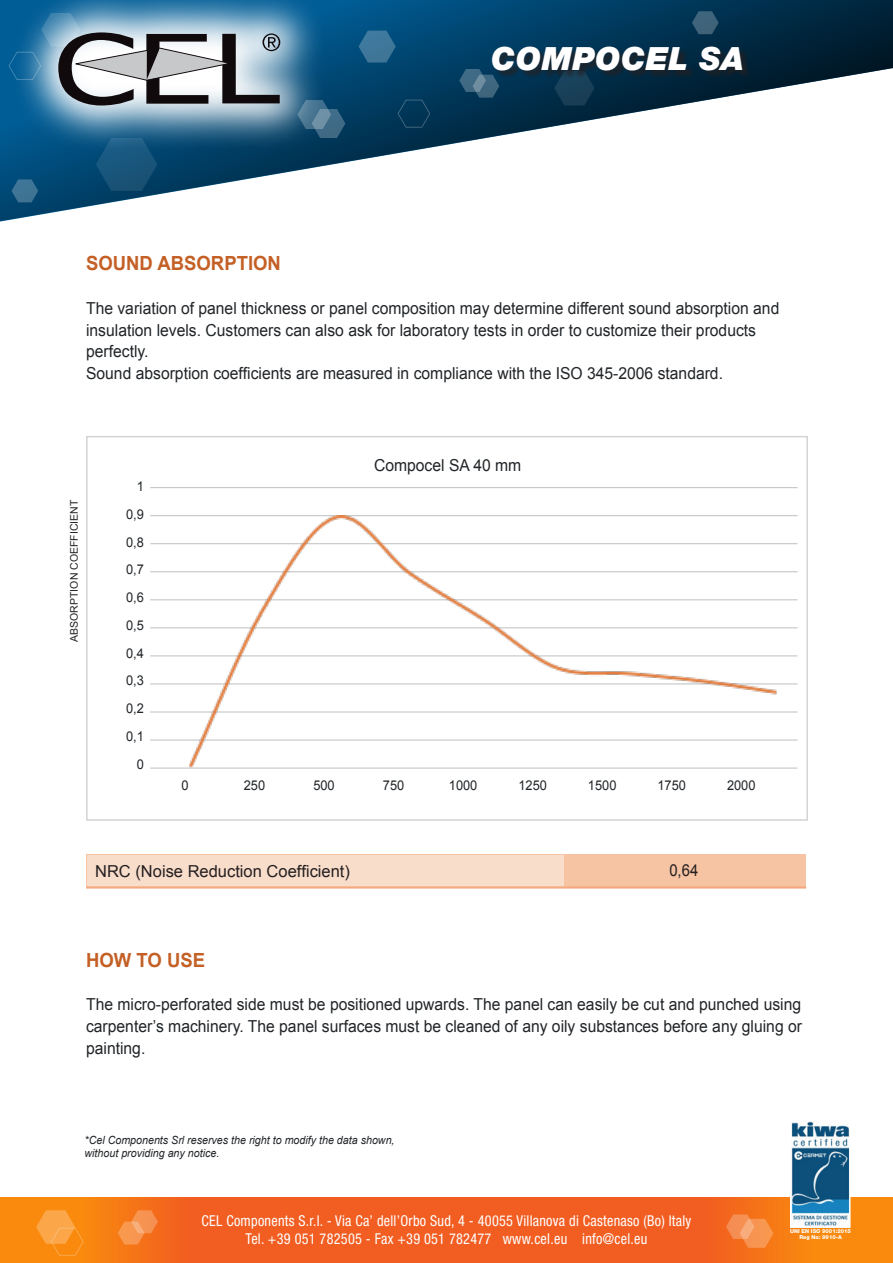
<style>
.page{position:relative;width:893px;height:1263px;background:#fff}
.page>*{position:absolute;margin:0;border:0;box-sizing:border-box;transform-origin:0 0}
.t1{font:italic 900 32.1px "Helvetica Neue";letter-spacing:.01em;color:#fff}
.t2{font:700 19.5px "Arial";color:#c46026;scale:.95 1}
.t3{font:16.5px/21.8px "Arial";color:#212528;scale:.95 1}
.t4{font:16.5px "Arial";color:#231f20}
.t5{font:16.5px "Arial";color:#231f20;scale:.9 1}
.t6{font:condensed 15px/18px "Helvetica Neue";letter-spacing:.02em;color:#fff;text-align:center;scale:.95 1}
.t7{font:13.5px/27.8px "Arial";color:#212528;text-align:right;scale:.95 1}
.t8{font:italic 11.25px/13.5px "Arial";color:#212528;scale:.95 1}
.t9{font:10.5px "Arial";color:#231f20}
.t10{font:800 5.4px/6.3px "Helvetica Neue";color:#fff;text-align:center}
</style>
<div class="page">
<div style="left:86px;top:854px;width:478px;height:33px;background:#f9ddcb"></div>
<div style="left:564px;top:854px;width:242px;height:33px;background:#f6c3a3"></div>
<hr style="left:86px;top:855px;width:1px;height:31px;background:#f6c3a3">
<hr style="left:86px;top:854px;width:478px;height:1px;background:#f6c3a3">
<hr style="left:86px;top:886px;width:478px;height:2px;background:#f4a97e">
<hr style="left:564px;top:886px;width:242px;height:2px;background:#f4a97e">
<hr style="left:150px;top:487px;width:648px;height:1px;background:#212528">
<hr style="left:150px;top:515px;width:648px;height:1px;background:#212528">
<hr style="left:150px;top:543px;width:648px;height:1px;background:#212528">
<hr style="left:150px;top:571px;width:648px;height:1px;background:#212528">
<hr style="left:150px;top:599px;width:648px;height:1px;background:#212528">
<hr style="left:150px;top:627px;width:648px;height:1px;background:#212528">
<hr style="left:150px;top:655px;width:648px;height:1px;background:#212528">
<hr style="left:150px;top:683px;width:648px;height:1px;background:#212528">
<hr style="left:150px;top:712px;width:648px;height:1px;background:#212528">
<hr style="left:150px;top:740px;width:648px;height:1px;background:#212528">
<hr style="left:150px;top:768px;width:648px;height:1px;background:#212528">
<img style="left:190px;top:515px;width:588px;height:252px">
<div style="left:0;top:1197px;width:893px;height:66px;background:#f25d21"></div>
<div style="left:705px;top:1197px;width:188px;height:66px;background:linear-gradient(to right,#f3651d,#fb950a)"></div>
<div style="left:0;top:1197px;width:189px;height:66px;background:linear-gradient(to right,#fb950a,#f3661d)"></div>
<img style="left:792px;top:1122px;width:56px;height:104px">
<div style="left:790px;top:1120px;width:60px;height:108px;border:1px solid #fff"></div>
<svg style="left:36px;top:1210px;width:48px;height:46px;background:#f9972a"></svg>
<svg style="left:726px;top:1214px;width:47px;height:34px"></svg>
<svg style="left:118px;top:1210px;width:40px;height:34px"></svg>
<svg style="left:0;top:0;width:893px;height:222px"></svg>
<svg style="left:554px;top:39px;width:79px;height:66px;background:#07324d"></svg>
<svg style="left:96px;top:152px;width:61px;height:39px;background:#135076"></svg>
<svg style="left:397px;top:99px;width:34px;height:29px"></svg>
<svg style="left:326px;top:100px;width:19px;height:38px"></svg>
<svg style="left:459px;top:69px;width:40px;height:29px"></svg>
<svg style="left:692px;top:11px;width:27px;height:23px"></svg>
<svg style="left:12px;top:179px;width:26px;height:23px"></svg>
<svg style="left:359px;top:31px;width:37px;height:32px"></svg>
<svg style="left:12px;top:0;width:314px;height:152px;background:#357399"></svg>
<svg style="left:8px;top:13px;width:272px;height:93px"></svg>
<div style="left:493px;top:47px;width:258px;height:32px;background:#231f20;opacity:.75"></div>
<h1 class="t1" style="left:491px;top:39px;width:255px">COMPOCEL SA</h1>
<p class="t2" style="left:86px;top:251px;width:207px">SOUND ABSORPTION</p>
<p class="t3" style="left:86px;top:297px;width:731px">The variation of panel thickness or panel composition may determine different sound absorption and insulation levels. Customers can also ask for laboratory tests in order to customize their products perfectly.<br>Sound absorption coefficients are measured in compliance with the ISO 345-2006 standard.</p>
<p class="t9" style="left:67px;top:642px;width:143px;rotate:-90deg">ABSORPTION COEFFICIENT</p>
<p class="t7" style="left:126px;top:473px;width:20px">1<br>0,9<br>0,8<br>0,7<br>0,6<br>0,5<br>0,4<br>0,3<br>0,2<br>0,1<br>0</p>
<p class="t3" style="left:374px;top:454px;width:156px">Compocel SA 40 mm</p>
<p class="t7" style="left:181px;top:772px;width:9px">0</p>
<p class="t7" style="left:244px;top:772px;width:24px">250</p>
<p class="t7" style="left:313px;top:772px;width:24px">500</p>
<p class="t7" style="left:383px;top:772px;width:24px">750</p>
<p class="t7" style="left:449px;top:772px;width:32px">1000</p>
<p class="t7" style="left:518px;top:772px;width:32px">1250</p>
<p class="t7" style="left:588px;top:772px;width:32px">1500</p>
<p class="t7" style="left:657px;top:772px;width:32px">1750</p>
<p class="t7" style="left:727px;top:772px;width:32px">2000</p>
<p class="t4" style="left:95px;top:860px;width:256px">NRC (Noise Reduction Coefficient)</p>
<p class="t5" style="left:669px;top:860px;width:34px">0,64</p>
<p class="t2" style="left:86px;top:947px;width:127px">HOW TO USE</p>
<p class="t3" style="left:86px;top:994px;width:755px;text-align:justify">The micro-perforated side must be positioned upwards. The panel can easily be cut and punched using carpenter’s machinery. The panel surfaces must be cleaned of any oily substances before any gluing or painting.</p>
<p class="t8" style="left:85px;top:1133px;width:328px">*Cel Components Srl reserves the right to modify the data shown, without providing any notice.</p>
<p class="t6" style="left:202px;top:1212px;width:517px">CEL Components S.r.l. - Via Ca’ dell’Orbo Sud, 4 - 40055 Villanova di Castenaso (Bo) Italy<br>Tel. +39 051 782505 - Fax +39 051 782477 www.cel.eu info@cel.eu</p>
<p class="t10" style="left:790px;top:1228px;width:62px">UNI EN ISO 9001:2015<br>Reg No: 9910-A</p>
</div>
